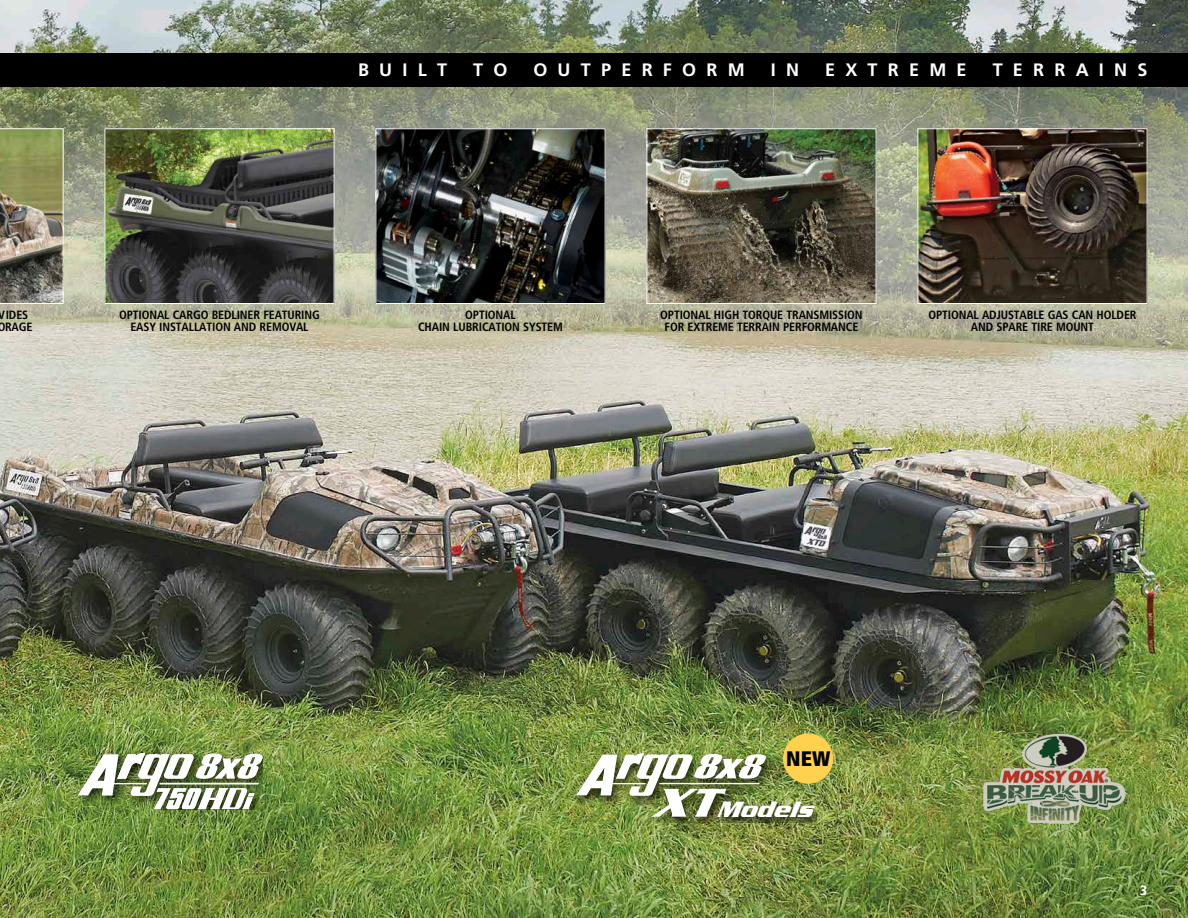
<style>
.page{position:relative;width:1188px;height:918px;background:#fff}
.page>*{position:absolute;margin:0;border:0;box-sizing:border-box;transform-origin:0 0}
.t1{font:italic 700 23.1px "Serpentine D";color:#fff}
.t2{font:900 condensed 21px "Frutiger";color:#000}
.t3{font:700 18px "Frutiger";letter-spacing:.57em;color:#fff}
.t4{font:700 13.5px "Frutiger";color:#fff}
.t5{font:700 condensed 12px/12.8px "Frutiger";letter-spacing:-.01em;color:#000}
</style>
<div class="page">
<img style="left:0;top:0;width:1188px;height:918px">
<img style="left:919px;top:130px;width:227px;height:172px">
<div style="left:917px;top:128px;width:231px;height:176px;border:1px solid #fff"></div>
<img style="left:648px;top:130px;width:227px;height:172px">
<div style="left:646px;top:128px;width:231px;height:176px;border:1px solid #fff"></div>
<img style="left:106px;top:130px;width:227px;height:172px">
<div style="left:104px;top:128px;width:231px;height:176px;border:1px solid #fff"></div>
<img style="left:377px;top:130px;width:227px;height:172px">
<div style="left:375px;top:128px;width:231px;height:176px;border:1px solid #fff"></div>
<img style="left:0;top:128px;width:64px;height:176px">
<div style="left:576px;top:749px;width:240px;height:73px;background:#000;opacity:.75"></div>
<img style="left:576px;top:753px;width:190px;height:64px">
<img style="left:78px;top:753px;width:185px;height:56px">
<div style="left:0;top:53px;width:1188px;height:34px;background:#000"></div>
<img style="left:983px;top:728px;width:144px;height:101px">
<div style="left:783px;top:734px;width:50px;height:50px;background:#ffd14e;border-radius:50%"></div>
<h3 class="t3" style="left:358px;top:59px;width:91px">BUILT</h3>
<h3 class="t3" style="left:473px;top:59px;width:36px">T O</h3>
<h3 class="t3" style="left:533px;top:59px;width:213px">OUTPERFORM</h3>
<h3 class="t3" style="left:771px;top:59px;width:30px">I N</h3>
<h3 class="t3" style="left:825px;top:59px;width:143px">EXTREME</h3>
<h3 class="t3" style="left:993px;top:59px;width:156px">TERRAINS</h3>
<p class="t5" style="left:-3px;top:308px;width:37px">VIDES<br>ORAG E</p>
<p class="t5" style="left:660px;top:308px;width:147px">OPTIONAL HIGH TORQUE TRANSM</p>
<p class="t5" style="left:829px;top:308px;width:33px">ISSION</p>
<p class="t5" style="left:119px;top:308px;width:7px">OPTIO</p>
<p class="t5" style="left:149px;top:308px;width:69px">NAL CARGO BEDLI</p>
<p class="t5" style="left:130px;top:308px;width:191px;text-indent:110px">NER FEATURING<br>EASY INSTALLATIO N AND RE MOVAL</p>
<p class="t5" style="left:928px;top:308px;width:127px">OPTIONAL ADJUSTABLE GAS</p>
<p class="t5" style="left:465px;top:308px;width:7px">OPTIO</p>
<p class="t5" style="left:971px;top:308px;width:167px;text-indent:101px">CAN HOLDER<br>AN D SPARE TIRE MOUNT</p>
<p class="t5" style="left:418px;top:308px;width:145px;text-indent:77px">NAL<br>CHAIN LU BRICATION SYSTEM</p>
<p class="t5" style="left:665px;top:321px;width:166px">FOR EXTREME TERRAIN PERFORMAN</p>
<p class="t5" style="left:846px;top:321px;width:14px">CE</p>
<h2 class="t2" style="left:786px;top:746px;width:46px">NEW</h2>
<h1 class="t1" style="left:718px;top:797px;width:101px">Models</h1>
<p class="t4" style="left:1140px;top:882px;width:9px">3</p>
</div>
